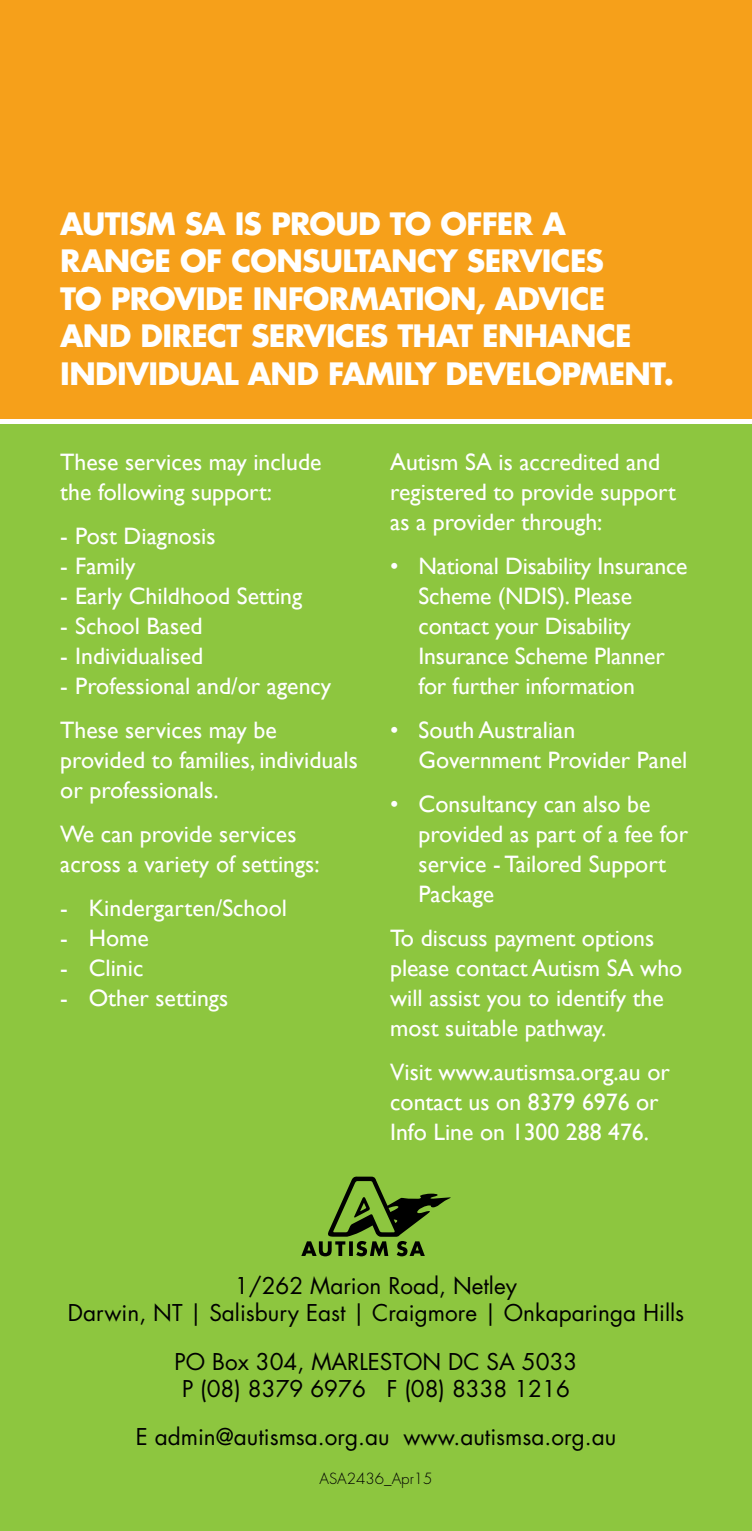
<style>
.page{position:relative;width:752px;height:1531px;background:#fff}
.page>*{position:absolute;margin:0;border:0;box-sizing:border-box;transform-origin:0 0}
.t1{font:700 30px "Futura";letter-spacing:-.03em;color:#fff}
.t2{font:23.75px/30px "Gill Sans";color:#fff}
.t3{font:22.5px/27px "Futura";color:#000;text-align:center}
.t4{font:300 15px "Futura";color:#000}
</style>
<div class="page">
<div style="left:0;top:0;width:751px;height:422px;background:#f6a01a"></div>
<div style="left:0;top:424px;width:751px;height:1107px;background:#8dc63f"></div>
<svg style="left:301px;top:1176px;width:150px;height:80px"></svg>
<div style="left:0;top:419px;width:751px;height:5px;background:#fff"></div>
<p class="t1" style="left:60px;top:204px;width:42px">AUTISM</p>
<p class="t1" style="left:185px;top:204px;width:128px">SA IS PROU</p>
<p class="t1" style="left:358px;top:204px;width:209px">D TO OFFER A</p>
<p class="t1" style="left:60px;top:241px;width:24px">RAN</p>
<p class="t1" style="left:130px;top:241px;width:143px">GE OF CONSULTANCY</p>
<p class="t1" style="left:466px;top:241px;width:18px">SERVICES</p>
<p class="t1" style="left:60px;top:279px;width:89px">TO PROVI</p>
<p class="t1" style="left:205px;top:279px;width:120px">DE INFORMATION</p>
<p class="t1" style="left:475px;top:279px;width:81px">, ADVICE</p>
<p class="t1" style="left:60px;top:316px;width:119px">AND DIRECT</p>
<p class="t1" style="left:251px;top:316px;width:18px">SERVICES</p>
<p class="t1" style="left:397px;top:316px;width:172px">THAT EN HANCE</p>
<p class="t1" style="left:60px;top:354px;width:140px">INDIVIDUAL</p>
<p class="t1" style="left:247px;top:354px;width:115px">AN D FAMILY</p>
<p class="t1" style="left:445px;top:354px;width:42px">DEVELO</p>
<p class="t1" style="left:561px;top:354px;width:41px">PMENT</p>
<p class="t1" style="left:663px;top:354px;width:12px">.</p>
<p class="t2" style="left:60px;top:446px;width:262px">These services may include the following support:</p>
<p class="t2" style="left:60px;top:520px;width:157px">- Post Diagnosis</p>
<p class="t2" style="left:60px;top:550px;width:77px">- Family</p>
<p class="t2" style="left:60px;top:580px;width:243px">- Early Childhood Setting</p>
<p class="t2" style="left:60px;top:610px;width:144px">- School Based</p>
<p class="t2" style="left:60px;top:640px;width:144px">- Individualised</p>
<p class="t2" style="left:60px;top:663px;width:272px;line-height:44.2px">- Professional and/or agency<br>These services may be</p>
<p class="t2" style="left:60px;top:745px;width:299px">provided to families, individuals or professionals.</p>
<p class="t2" style="left:60px;top:819px;width:261px">We can provide services across a variety of settings:</p>
<p class="t2" style="left:60px;top:893px;width:228px">- Kindergarten/School</p>
<p class="t2" style="left:60px;top:923px;width:90px">- Home</p>
<p class="t2" style="left:60px;top:953px;width:85px">- Clinic</p>
<p class="t2" style="left:60px;top:983px;width:169px">- Other settings</p>
<p class="t2" style="left:390px;top:446px;width:287px">Autism SA is accredited and registered to provide support as a provider through:</p>
<p class="t2" style="left:418px;top:550px;width:270px;text-indent:-28px">• National Disability Insurance<br>Scheme (NDIS). Please contact your Disability<br>Insurance Scheme Planner for further information</p>
<p class="t2" style="left:418px;top:715px;width:270px;text-indent:-28px">• South Australian<br>Government Provider Panel</p>
<p class="t2" style="left:418px;top:789px;width:271px;text-indent:-28px">• Consultancy can also be provided as part of a fee for service - Tailored Support<br>Package</p>
<p class="t2" style="left:390px;top:923px;width:293px">To discuss payment options please contact Autism SA who will assist you to identify the most suitable pathway.</p>
<p class="t2" style="left:390px;top:1057px;width:281px">Visit www.autismsa.org.au or contact us on 8379 6976 or<br>Info Line on 1300 288 476.</p>
<p class="t3" style="left:68px;top:1273px;width:617px">1/262 Marion Road, Netley<br>Darwin, NT | Salisbury East | Craigmore | Onkaparinga Hills</p>
<p class="t3" style="left:174px;top:1348px;width:404px">PO Box 304, MARLESTON DC SA 5033<br>P (08) 8379 6976 F (08) 8338 1216</p>
<p class="t3" style="left:136px;top:1423px;width:481px">E admin@autismsa.org.au www.autismsa.org.au</p>
<p class="t4" style="left:319px;top:1469px;width:114px">ASA2436_Apr15</p>
</div>
